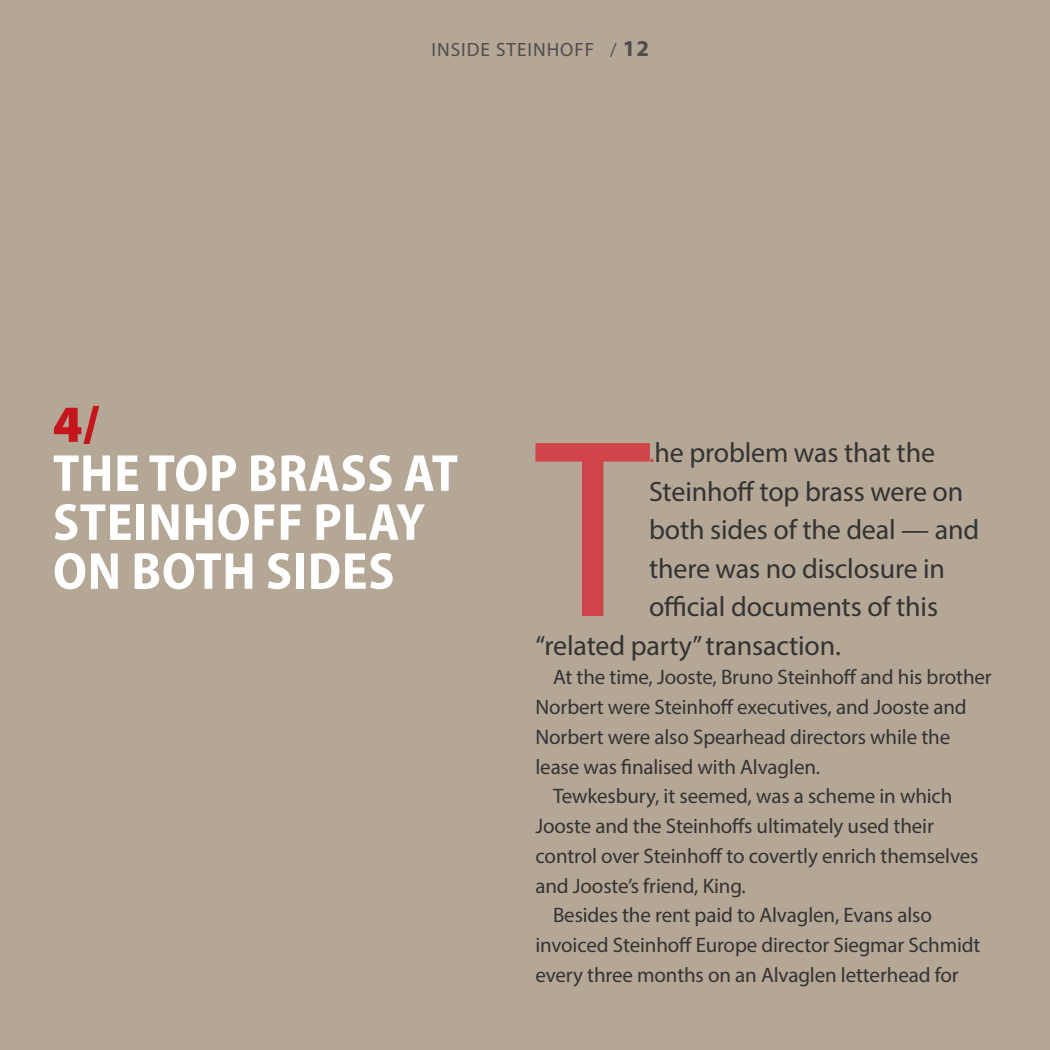
<style>
.page{position:relative;width:1050px;height:1050px;background:#b5a796}
.page>*{position:absolute;margin:0;border:0;box-sizing:border-box;transform-origin:0 0}
.t1{font:semi-condensed 256.55px "Myriad Pro";color:#d04549}
.t2{font:700 semi-condensed 52.5px/49px "Myriad Pro";letter-spacing:.015em;color:#fff}
.t3{font:900 52.5px "Myriad Pro";color:#c4161c}
.t4{font:28px "Myriad Pro";letter-spacing:-.005em;color:#333}
.t5{font:21px "Myriad Pro";letter-spacing:-.005em;color:#333}
.t6{font:19.25px "Myriad Pro";letter-spacing:.05em;color:#4d4d4d}
.s1{font-weight:700;font-size:22.75px}
.s2{font-stretch:semi-condensed;color:#d04549}
</style>
<div class="page">
<p class="t6" style="left:432px;top:37px;width:219px">INSIDE STEINHOFF / <span class="s1">12</span></p>
<h2 class="t3" style="left:52px;top:394px;width:48px">4/</h2>
<h2 class="t2" style="left:53px;top:449px;width:406px">THE TOP BRASS AT<br>STEINHOFF PLAY<br>ON BOTH SIDES</h2>
<h1 class="t1" style="left:534px;top:391px;width:118px">T</h1>
<h3 class="t4" style="left:649px;top:435px;width:287px"><span class="s2">.</span>he problem was that the</h3>
<h3 class="t4" style="left:649px;top:474px;width:316px">Steinhoff top brass were on</h3>
<h3 class="t4" style="left:649px;top:512px;width:332px">both sides of the deal — and</h3>
<h3 class="t4" style="left:649px;top:551px;width:298px">there was no disclosure in</h3>
<h3 class="t4" style="left:649px;top:589px;width:290px">official documents of this</h3>
<h3 class="t4" style="left:535px;top:628px;width:307px">“related party” transaction.</h3>
<p class="t5" style="left:553px;top:664px;width:440px">At the time, Jooste, Bruno Steinhoff and his brother</p>
<p class="t5" style="left:536px;top:694px;width:433px">Norbert were Steinhoff executives, and Jooste and</p>
<p class="t5" style="left:536px;top:724px;width:416px">Norbert were also Spearhead directors while the</p>
<p class="t5" style="left:536px;top:754px;width:286px">lease was finalised with Alvaglen.</p>
<p class="t5" style="left:553px;top:783px;width:401px">Tewkesbury, it seemed, was a scheme in which</p>
<p class="t5" style="left:536px;top:813px;width:400px">Jooste and the Steinhoffs ultimately used their</p>
<p class="t5" style="left:536px;top:843px;width:444px">control over Steinhoff to covertly enrich themselves</p>
<p class="t5" style="left:536px;top:873px;width:212px">and Jooste’s friend, King.</p>
<p class="t5" style="left:553px;top:902px;width:380px">Besides the rent paid to Alvaglen, Evans also</p>
<p class="t5" style="left:536px;top:932px;width:447px">invoiced Steinhoff Europe director Siegmar Schmidt</p>
<p class="t5" style="left:536px;top:962px;width:425px">every three months on an Alvaglen letterhead for</p>
</div>
